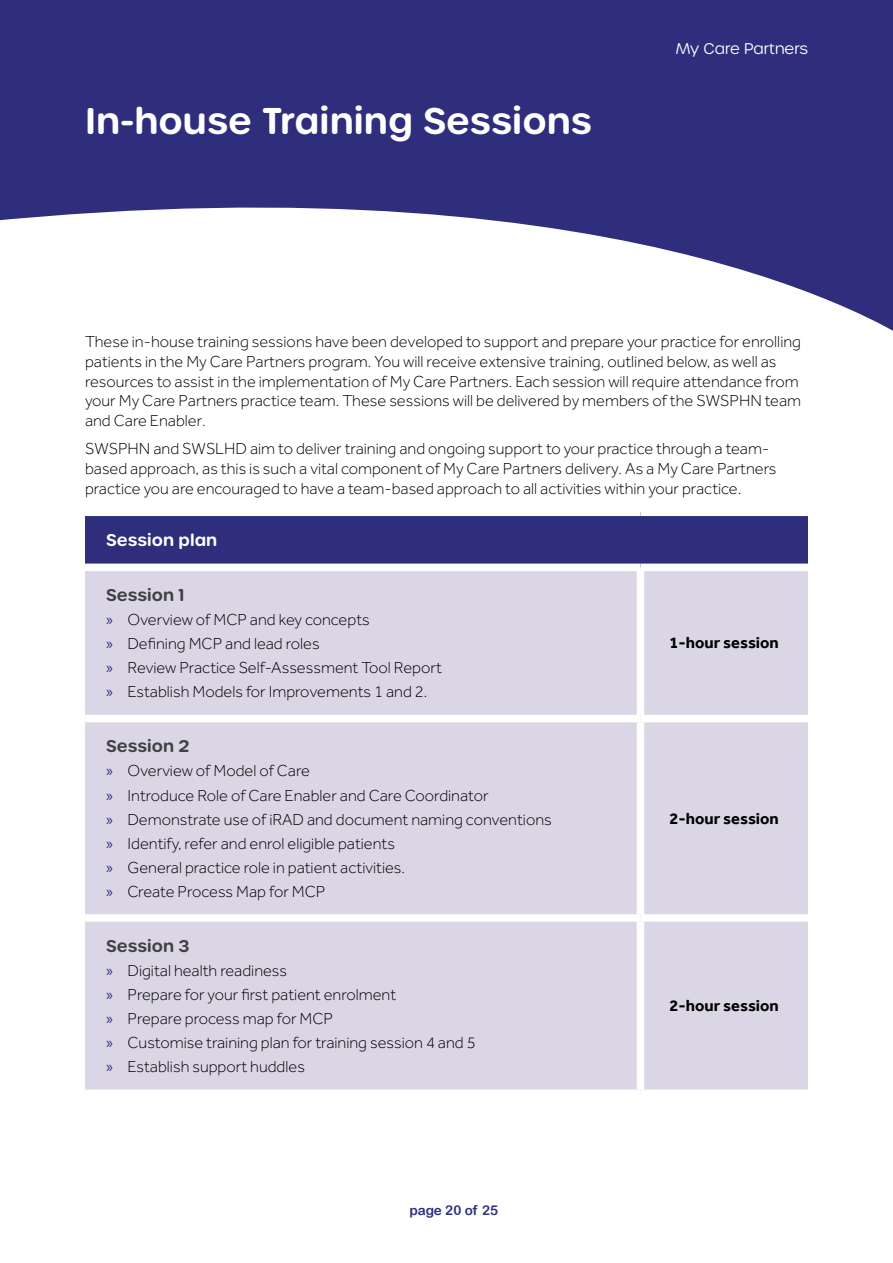
<style>
.page{position:relative;width:893px;height:1263px;background:#fff}
.page>*{position:absolute;margin:0;border:0;box-sizing:border-box;transform-origin:0 0}
.t1{font:600 36px "Urbane Rounded";color:#fff}
.t2{font:300 16.5px/24px "Effra";color:#000}
.t3{font:700 16.5px "Effra";color:#000}
.t4{font:600 16.5px "Urbane Rounded";color:#414042}
.t5{font:600 16.5px "Urbane Rounded";color:#fff}
.t6{font:300 15px "Urbane Rounded";color:#fff}
.t7{font:13.5px "Arial Rounded MT Bold";color:#2e2e7d}
.s1{font-family:"Myriad Pro";font-weight:400;color:#2e2e7d}
</style>
<div class="page">
<svg style="left:0;top:0;width:893px;height:331px;fill:#2e2e7d"></svg>
<div style="left:85px;top:512px;width:723px;height:55px;background:#2e2e7d"></div>
<div style="left:85px;top:571px;width:723px;height:518px;background:#dbd6e6"></div>
<div style="left:85px;top:715px;width:555px;height:7px;background:#fff"></div>
<div style="left:85px;top:914px;width:555px;height:8px;background:#fff"></div>
<div style="left:637px;top:571px;width:7px;height:144px;background:#fff"></div>
<div style="left:640px;top:715px;width:168px;height:7px;background:#fff"></div>
<div style="left:637px;top:722px;width:7px;height:192px;background:#fff"></div>
<div style="left:640px;top:914px;width:168px;height:8px;background:#fff"></div>
<div style="left:637px;top:922px;width:7px;height:167px;background:#fff"></div>
<div style="left:85px;top:508px;width:555px;height:8px;background:#fff"></div>
<div style="left:640px;top:508px;width:168px;height:8px;background:#fff"></div>
<div style="left:85px;top:564px;width:555px;height:7px;background:#fff"></div>
<div style="left:640px;top:564px;width:168px;height:7px;background:#fff"></div>
<h1 class="t1" style="left:85px;top:96px;width:509px">In-house Training Sessions</h1>
<p class="t6" style="left:676px;top:39px;width:133px">My Care Partners</p>
<p class="t2" style="left:85px;top:331px;width:718px;line-height:19.8px">These in-house training sessions have been developed to support and prepare your practice for enrolling patients in the My Care Partners program. You will receive extensive training, outlined below, as well as resources to assist in the implementation of My Care Partners. Each session will require attendance from your My Care Partners practice team. These sessions will be delivered by members of the SWSPHN team and Care Enabler.</p>
<p class="t2" style="left:85px;top:439px;width:693px;line-height:19.8px">SWSPHN and SWSLHD aim to deliver training and ongoing support to your practice through a team&shy;based approach, as this is such a vital component of My Care Partners delivery. As a My Care Partners practice you are encouraged to have a team-based approach to all activities within your practice.</p>
<p class="t5" style="left:106px;top:529px;width:112px">Session plan</p>
<p class="t4" style="left:106px;top:584px;width:80px">Session 1</p>
<p class="t2" style="left:106px;top:608px;width:337px"><span class="s1">»</span> Overview of MCP and key concepts<br><span class="s1">»</span> Defining MCP and lead roles<br><span class="s1">»</span> Review Practice Self-Assessment Tool Report <span class="s1">»</span> Establish Models for Improvements 1 and 2.</p>
<p class="t3" style="left:669px;top:633px;width:111px">1-hour session</p>
<p class="t4" style="left:106px;top:735px;width:85px">Session 2</p>
<p class="t2" style="left:106px;top:759px;width:447px"><span class="s1">»</span> Overview of Model of Care<br><span class="s1">»</span> Introduce Role of Care Enabler and Care Coordinator<br><span class="s1">»</span> Demonstrate use of iRAD and document naming conventions <span class="s1">»</span> Identify, refer and enrol eligible patients<br><span class="s1">»</span> General practice role in patient activities.<br><span class="s1">»</span> Create Process Map for MCP</p>
<p class="t4" style="left:106px;top:935px;width:85px">Session 3</p>
<p class="t2" style="left:106px;top:958px;width:371px"><span class="s1">»</span> Digital health readiness<br><span class="s1">»</span> Prepare for your first patient enrolment<br><span class="s1">»</span> Prepare process map for MCP<br><span class="s1">»</span> Customise training plan for training session 4 and 5 <span class="s1">»</span> Establish support huddles</p>
<p class="t7" style="left:410px;top:1202px;width:90px">page 20 of 25</p>
<p class="t3" style="left:669px;top:808px;width:111px">2-hour session</p>
<p class="t3" style="left:669px;top:996px;width:111px">2-hour session</p>
</div>
